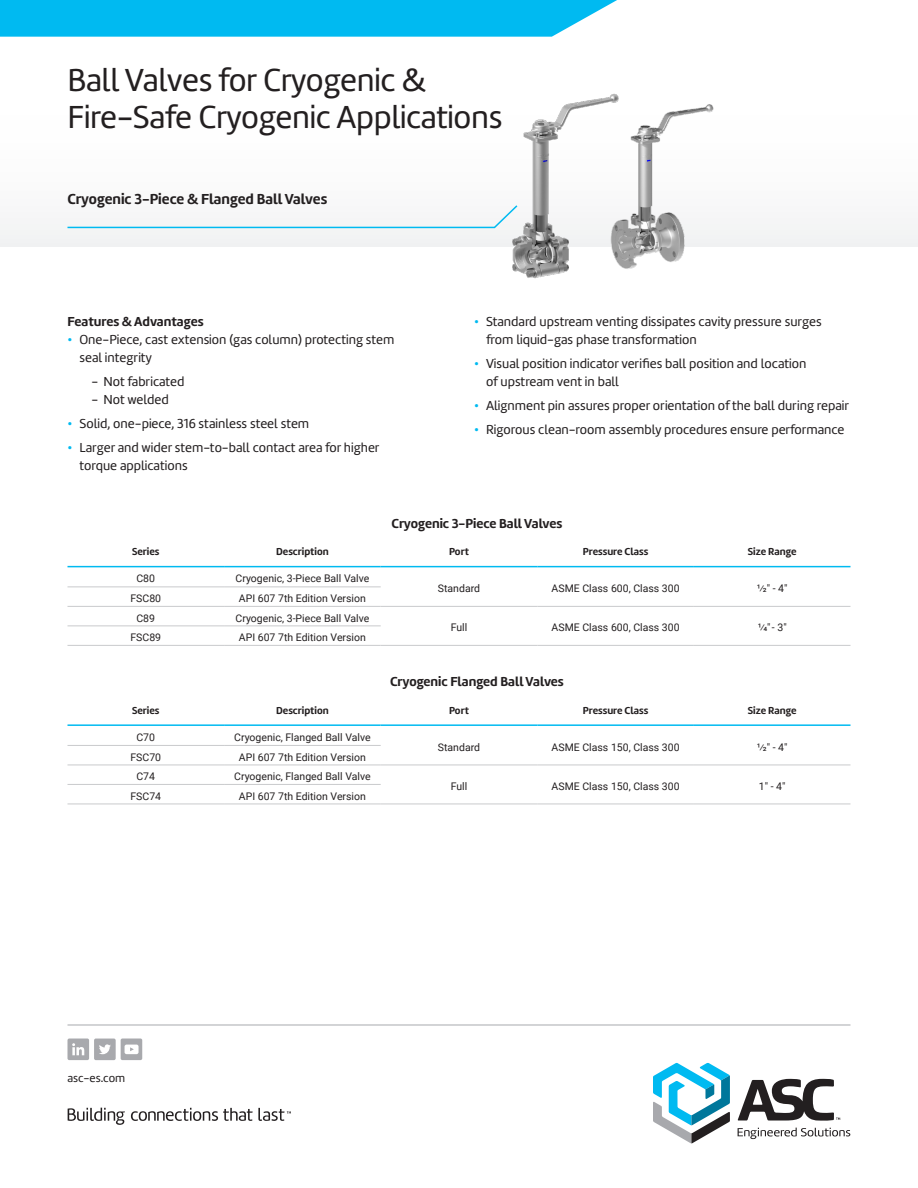
<style>
.page{position:relative;width:918px;height:1188px;background:#fff}
.page>*{position:absolute;margin:0;border:0;box-sizing:border-box;transform-origin:0 0}
.Title_-_Document{font:33px/37.5px "Marine";letter-spacing:-.01em;color:#231f20}
.t1{font:700 15px "Marine";color:#231f20}
.t2{font:13.5px/18px "Marine";color:#231f20}
.Callout_-_Call_to_ac{font:700 13.5px "Marine";color:#231f20}
.Body_-_Title{font:700 13.5px "Marine";color:#231f20}
.t3{font:12px "Marine";color:#231f20}
.Table_-_Data_small{font:10.5px "Roboto";color:#231f20}
.Table_-_Row_Col__Tit{font:700 10.5px "Marine";color:#231f20}
.Chart_Dimenision{font:10.5px "Roboto";color:#231f20}
.s1{color:#00baf1}
</style>
<div class="page">
<svg style="left:738px;top:1079px;width:112px;height:60px"></svg>
<svg style="left:653px;top:1063px;width:77px;height:80px"></svg>
<svg style="left:68px;top:1108px;width:223px;height:17px"></svg>
<hr style="left:68px;top:1025px;width:782px;height:1px;background:#a8a9ad">
<svg style="left:0;top:0;width:617px;height:37px;background:#0fbef1"></svg>
<div style="left:94px;top:1039px;width:22px;height:21px;background:#a8a9ad;border-radius:2px"></div>
<svg style="left:99px;top:1044px;width:12px;height:10px"></svg>
<div style="left:68px;top:1039px;width:21px;height:21px;background:#a8a9ad;border-radius:2px"></div>
<svg style="left:72px;top:1043px;width:12px;height:12px"></svg>
<div style="left:121px;top:1039px;width:21px;height:21px;background:#a8a9ad;border-radius:2px"></div>
<svg style="left:125px;top:1045px;width:14px;height:9px"></svg>
<hr style="left:68px;top:606px;width:156px;height:1px;background:#c9cacc">
<hr style="left:381px;top:606px;width:156px;height:1px;background:#c9cacc">
<hr style="left:381px;top:645px;width:156px;height:1px;background:#c9cacc">
<hr style="left:537px;top:606px;width:157px;height:1px;background:#c9cacc">
<hr style="left:537px;top:645px;width:157px;height:1px;background:#c9cacc">
<hr style="left:694px;top:606px;width:157px;height:1px;background:#c9cacc">
<hr style="left:694px;top:645px;width:157px;height:1px;background:#c9cacc">
<hr style="left:68px;top:626px;width:156px;height:1px;background:#c9cacc">
<hr style="left:68px;top:645px;width:156px;height:1px;background:#c9cacc">
<hr style="left:68px;top:586px;width:156px;height:1px;background:#c9cacc">
<hr style="left:224px;top:586px;width:157px;height:1px;background:#c9cacc">
<hr style="left:224px;top:606px;width:157px;height:1px;background:#c9cacc">
<hr style="left:224px;top:626px;width:157px;height:1px;background:#c9cacc">
<hr style="left:224px;top:645px;width:157px;height:1px;background:#c9cacc">
<hr style="left:68px;top:566px;width:156px;height:1px;background:#00baf1">
<hr style="left:224px;top:566px;width:157px;height:1px;background:#00baf1">
<hr style="left:381px;top:566px;width:156px;height:1px;background:#00baf1">
<hr style="left:537px;top:566px;width:157px;height:1px;background:#00baf1">
<hr style="left:694px;top:566px;width:157px;height:1px;background:#00baf1">
<hr style="left:68px;top:765px;width:156px;height:1px;background:#c9cacc">
<hr style="left:381px;top:765px;width:156px;height:1px;background:#c9cacc">
<hr style="left:381px;top:804px;width:156px;height:1px;background:#c9cacc">
<hr style="left:537px;top:765px;width:157px;height:1px;background:#c9cacc">
<hr style="left:537px;top:804px;width:157px;height:1px;background:#c9cacc">
<hr style="left:694px;top:765px;width:157px;height:1px;background:#c9cacc">
<hr style="left:694px;top:804px;width:157px;height:1px;background:#c9cacc">
<hr style="left:68px;top:784px;width:156px;height:1px;background:#c9cacc">
<hr style="left:68px;top:804px;width:156px;height:1px;background:#c9cacc">
<hr style="left:68px;top:745px;width:156px;height:1px;background:#c9cacc">
<hr style="left:224px;top:745px;width:157px;height:1px;background:#c9cacc">
<hr style="left:224px;top:765px;width:157px;height:1px;background:#c9cacc">
<hr style="left:224px;top:784px;width:157px;height:1px;background:#c9cacc">
<hr style="left:224px;top:804px;width:157px;height:1px;background:#c9cacc">
<hr style="left:68px;top:724px;width:156px;height:2px;background:#00baf1">
<hr style="left:224px;top:724px;width:157px;height:2px;background:#00baf1">
<hr style="left:381px;top:724px;width:156px;height:2px;background:#00baf1">
<hr style="left:537px;top:724px;width:157px;height:2px;background:#00baf1">
<hr style="left:694px;top:724px;width:157px;height:2px;background:#00baf1">
<svg style="left:66px;top:224px;width:424px;height:5px"></svg>
<img style="left:641px;top:104px;width:81px;height:158px">
<img style="left:490px;top:93px;width:151px;height:186px">
<p class="Title_-_Document" style="left:68px;top:61px;width:436px">Ball Valves for Cryogenic &amp;<br>Fire-Safe Cryogenic Applications</p>
<p class="t1" style="left:68px;top:189px;width:261px">Cryogenic 3-Piece &amp; Flanged Ball Valves</p>
<p class="Body_-_Title" style="left:68px;top:313px;width:138px">Features &amp; Advantages</p>
<p class="t2" style="left:80px;top:331px;width:316px;text-indent:-12px"><span class="s1">•</span> One-Piece, cast extension (gas column) protecting stem seal integrity</p>
<p class="t2" style="left:92px;top:373px;width:95px">- Not fabricated</p>
<p class="t2" style="left:92px;top:391px;width:79px">- Not welded</p>
<p class="t2" style="left:68px;top:415px;width:243px"><span class="s1">•</span> Solid, one-piece, 316 stainless steel stem</p>
<p class="t2" style="left:80px;top:439px;width:302px;text-indent:-12px"><span class="s1">•</span> Larger and wider stem-to-ball contact area for higher torque applications</p>
<p class="t2" style="left:486px;top:313px;width:337px;text-indent:-12px"><span class="s1">•</span> Standard upstream venting dissipates cavity pressure surges from liquid-gas phase transformation</p>
<p class="t2" style="left:486px;top:355px;width:322px;text-indent:-12px"><span class="s1">•</span> Visual position indicator verifies ball position and location of upstream vent in ball</p>
<p class="t2" style="left:474px;top:397px;width:377px"><span class="s1">•</span> Alignment pin assures proper orientation of the ball during repair</p>
<p class="t2" style="left:474px;top:421px;width:372px"><span class="s1">•</span> Rigorous clean-room assembly procedures ensure performance</p>
<p class="Callout_-_Call_to_ac" style="left:391px;top:515px;width:173px">Cryogenic 3-Piece Ball Valves</p>
<p class="Table_-_Row_Col__Tit" style="left:132px;top:545px;width:29px">Series</p>
<p class="Table_-_Row_Col__Tit" style="left:276px;top:545px;width:54px">Description</p>
<p class="Table_-_Row_Col__Tit" style="left:449px;top:545px;width:21px">Port</p>
<p class="Table_-_Row_Col__Tit" style="left:583px;top:545px;width:67px">Pressure Class</p>
<p class="Table_-_Row_Col__Tit" style="left:748px;top:545px;width:50px">Size Range</p>
<p class="Table_-_Data_small" style="left:136px;top:571px;width:20px">C80</p>
<p class="Table_-_Data_small" style="left:236px;top:571px;width:135px">Cryogenic, 3-Piece Ball Valve</p>
<p class="Table_-_Data_small" style="left:438px;top:581px;width:44px">Standard</p>
<p class="Table_-_Data_small" style="left:552px;top:581px;width:129px">ASME Class 600, Class 300</p>
<p class="Chart_Dimenision" style="left:757px;top:581px;width:32px">1/2" - 4"</p>
<p class="Table_-_Data_small" style="left:130px;top:591px;width:32px">FSC80</p>
<p class="Table_-_Data_small" style="left:239px;top:591px;width:128px">API 607 7th Edition Version</p>
<p class="Table_-_Data_small" style="left:136px;top:611px;width:20px">C89</p>
<p class="Table_-_Data_small" style="left:236px;top:611px;width:135px">Cryogenic, 3-Piece Ball Valve</p>
<p class="Table_-_Data_small" style="left:451px;top:620px;width:18px">Full</p>
<p class="Table_-_Data_small" style="left:552px;top:620px;width:129px">ASME Class 600, Class 300</p>
<p class="Chart_Dimenision" style="left:758px;top:620px;width:31px">1/4" - 3"</p>
<p class="Table_-_Data_small" style="left:130px;top:630px;width:32px">FSC89</p>
<p class="Table_-_Data_small" style="left:239px;top:630px;width:128px">API 607 7th Edition Version</p>
<p class="Callout_-_Call_to_ac" style="left:390px;top:673px;width:175px">Cryogenic Flanged Ball Valves</p>
<p class="Table_-_Row_Col__Tit" style="left:132px;top:704px;width:29px">Series</p>
<p class="Table_-_Row_Col__Tit" style="left:276px;top:704px;width:54px">Description</p>
<p class="Table_-_Row_Col__Tit" style="left:449px;top:704px;width:21px">Port</p>
<p class="Table_-_Row_Col__Tit" style="left:583px;top:704px;width:67px">Pressure Class</p>
<p class="Table_-_Row_Col__Tit" style="left:748px;top:704px;width:50px">Size Range</p>
<p class="Table_-_Data_small" style="left:136px;top:730px;width:20px">C70</p>
<p class="Table_-_Data_small" style="left:234px;top:730px;width:138px">Cryogenic, Flanged Ball Valve</p>
<p class="Table_-_Data_small" style="left:438px;top:740px;width:44px">Standard</p>
<p class="Table_-_Data_small" style="left:552px;top:740px;width:129px">ASME Class 150, Class 300</p>
<p class="Chart_Dimenision" style="left:757px;top:740px;width:32px">1/2" - 4"</p>
<p class="Table_-_Data_small" style="left:130px;top:750px;width:32px">FSC70</p>
<p class="Table_-_Data_small" style="left:239px;top:750px;width:128px">API 607 7th Edition Version</p>
<p class="Table_-_Data_small" style="left:136px;top:769px;width:20px">C74</p>
<p class="Table_-_Data_small" style="left:234px;top:769px;width:138px">Cryogenic, Flanged Ball Valve</p>
<p class="Table_-_Data_small" style="left:451px;top:779px;width:18px">Full</p>
<p class="Table_-_Data_small" style="left:552px;top:779px;width:129px">ASME Class 150, Class 300</p>
<p class="Chart_Dimenision" style="left:759px;top:779px;width:28px">1" - 4"</p>
<p class="Table_-_Data_small" style="left:130px;top:789px;width:32px">FSC74</p>
<p class="Table_-_Data_small" style="left:239px;top:789px;width:128px">API 607 7th Edition Version</p>
<p class="t3" style="left:68px;top:1070px;width:59px">asc-es.com</p>
</div>
